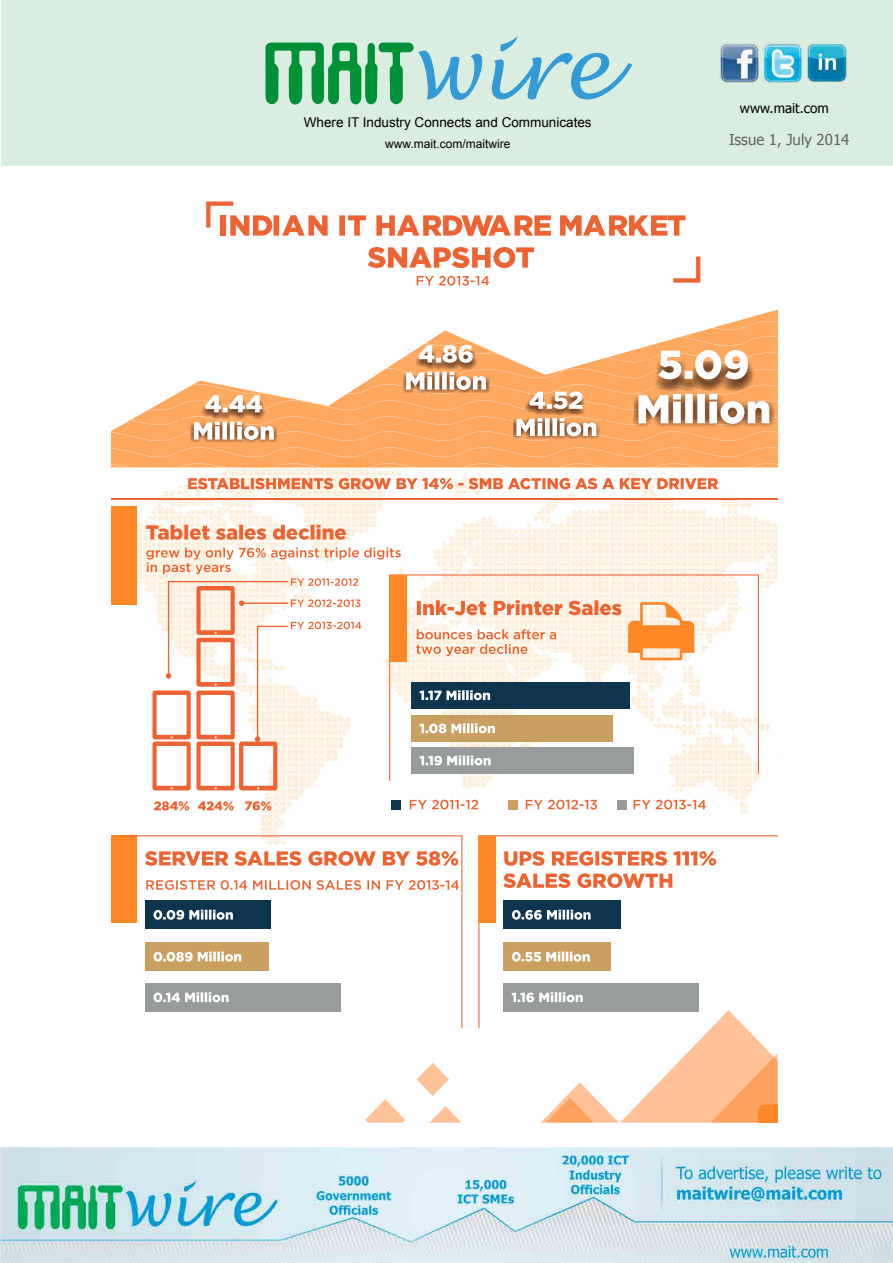
<style>
.page{position:relative;width:893px;height:1263px;background:#fff}
.page>*{position:absolute;margin:0;border:0;box-sizing:border-box;transform-origin:0 0}
.t1{font:italic 84px "Lucida Handwriting";color:#349bd7}
.t2{font:15px "Tahoma";color:#636363}
.t3{font:13.5px "Arial";color:#000}
.t4{font:13.5px "Tahoma";color:#000}
.t5{font:12px "Arial";color:#000}
</style>
<div class="page">
<div style="left:1px;top:0;width:892px;height:166px;background:#d9eee1"></div>
<svg style="left:265px;top:42px;width:149px;height:63px"></svg>
<img style="left:719px;top:43px;width:40px;height:40px">
<img style="left:762px;top:44px;width:40px;height:39px">
<img style="left:807px;top:43px;width:40px;height:39px">
<img style="left:0;top:1148px;width:893px;height:115px">
<svg style="left:429px;top:1106px;width:33px;height:17px"></svg>
<svg style="left:365px;top:1099px;width:40px;height:24px"></svg>
<svg style="left:417px;top:1063px;width:32px;height:33px"></svg>
<svg style="left:541px;top:1029px;width:237px;height:94px"></svg>
<img style="left:112px;top:467px;width:666px;height:368px">
<svg style="left:112px;top:309px;width:666px;height:158px"></svg>
<div style="left:112px;top:506px;width:25px;height:99px;background:#ff8826"></div>
<div style="left:112px;top:835px;width:25px;height:87px;background:#ff8826"></div>
<svg style="left:401px;top:574px;width:358px;height:208px"></svg>
<svg style="left:119px;top:835px;width:344px;height:193px"></svg>
<svg style="left:478px;top:835px;width:300px;height:194px"></svg>
<svg style="left:206px;top:201px;width:495px;height:85px"></svg>
<svg style="left:146px;top:525px;width:200px;height:15px;background:#f5af92"></svg>
<svg style="left:633px;top:350px;width:143px;height:78px"></svg>
<svg style="left:512px;top:391px;width:88px;height:48px"></svg>
<div style="left:403px;top:350px;width:87px;height:43px;background:#372f32;opacity:.79"></div>
<svg style="left:406px;top:345px;width:80px;height:45px"></svg>
<div style="left:190px;top:400px;width:87px;height:43px;background:#372f32;opacity:.79"></div>
<svg style="left:194px;top:395px;width:80px;height:45px"></svg>
<svg style="left:188px;top:478px;width:530px;height:11px"></svg>
<hr style="left:112px;top:498px;width:666px;height:1px;background:#ee6332">
<svg style="left:146px;top:547px;width:255px;height:243px"></svg>
<svg style="left:154px;top:801px;width:35px;height:9px"></svg>
<svg style="left:198px;top:801px;width:36px;height:9px"></svg>
<svg style="left:245px;top:801px;width:26px;height:9px"></svg>
<div style="left:390px;top:575px;width:17px;height:87px;background:#ff8826"></div>
<svg style="left:417px;top:600px;width:204px;height:15px;background:#f5b092"></svg>
<svg style="left:416px;top:629px;width:140px;height:27px"></svg>
<svg style="left:628px;top:602px;width:66px;height:58px;background:#fdb679"></svg>
<div style="left:411px;top:747px;width:222px;height:27px;background:#979b9b"></div>
<div style="left:411px;top:715px;width:201px;height:27px;background:#c9a060"></div>
<div style="left:411px;top:682px;width:218px;height:27px;background:#0e354f"></div>
<div style="left:391px;top:800px;width:9px;height:9px;background:#0e354f"></div>
<svg style="left:410px;top:800px;width:68px;height:9px"></svg>
<div style="left:509px;top:800px;width:9px;height:9px;background:#c9a060"></div>
<svg style="left:526px;top:800px;width:71px;height:9px"></svg>
<div style="left:617px;top:800px;width:9px;height:9px;background:#979b9b"></div>
<svg style="left:634px;top:800px;width:72px;height:9px"></svg>
<svg style="left:419px;top:690px;width:71px;height:10px"></svg>
<svg style="left:419px;top:723px;width:76px;height:10px"></svg>
<svg style="left:419px;top:755px;width:72px;height:10px"></svg>
<div style="left:145px;top:983px;width:195px;height:29px;background:#979b9b"></div>
<div style="left:503px;top:983px;width:195px;height:29px;background:#979b9b"></div>
<div style="left:145px;top:942px;width:123px;height:29px;background:#c9a060"></div>
<div style="left:503px;top:942px;width:108px;height:29px;background:#c9a060"></div>
<div style="left:145px;top:900px;width:125px;height:29px;background:#0e354f"></div>
<div style="left:503px;top:900px;width:118px;height:29px;background:#0e354f"></div>
<svg style="left:154px;top:910px;width:79px;height:10px"></svg>
<svg style="left:512px;top:910px;width:79px;height:10px"></svg>
<svg style="left:154px;top:952px;width:87px;height:10px"></svg>
<svg style="left:512px;top:952px;width:78px;height:10px"></svg>
<svg style="left:154px;top:992px;width:75px;height:10px"></svg>
<svg style="left:511px;top:992px;width:72px;height:10px"></svg>
<svg style="left:145px;top:851px;width:313px;height:15px"></svg>
<svg style="left:503px;top:851px;width:213px;height:37px"></svg>
<svg style="left:146px;top:880px;width:313px;height:10px"></svg>
<div style="left:478px;top:836px;width:17px;height:86px;background:#ff8826"></div>
<h1 class="t1" style="left:408px;top:18px;width:204px">wire</h1>
<p class="t3" style="left:304px;top:113px;width:289px">Where IT Industry Connects and Communicates</p>
<p class="t5" style="left:385px;top:136px;width:127px">www.mait.com/maitwire</p>
<p class="t4" style="left:740px;top:99px;width:90px">www.mait.com</p>
<p class="t2" style="left:729px;top:130px;width:122px">Issue 1, July 2014</p>
</div>
